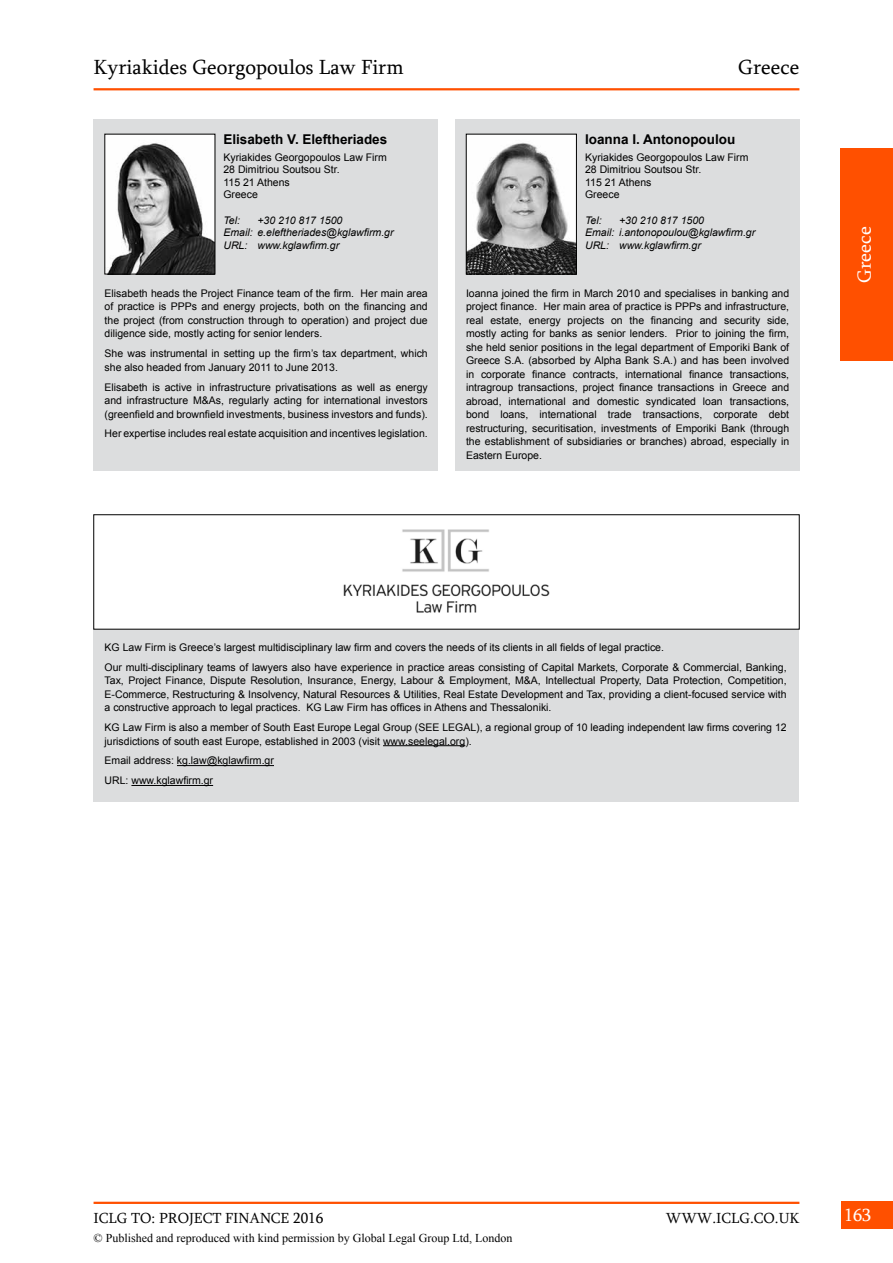
<style>
.page{position:relative;width:893px;height:1263px;background:#fff}
.page>*{position:absolute;margin:0;border:0;box-sizing:border-box;transform-origin:0 0}
.t1{font:21px "Sylfaen";color:#000}
.t2{font:19.5px "Sylfaen";color:#fff}
.t3{font:18px "Sylfaen";color:#fff}
.t4{font:15px "Sylfaen";color:#000}
.t5{font:700 13.5px "Arial";color:#000}
.t6{font:12px "Times New Roman";color:#000}
.t7{font:10.5px/13.5px "Arial";color:#000}
.t8{font:italic 10.5px/12.6px "Arial";color:#000}
</style>
<div class="page">
<div style="left:841px;top:1201px;width:52px;height:28px;background:#ff5000"></div>
<hr style="left:94px;top:1202px;width:705px;height:2px;background:#ff5000">
<hr style="left:94px;top:88px;width:705px;height:2px;background:#ff5000">
<div style="left:840px;top:148px;width:53px;height:213px;background:#ff5000"></div>
<div style="left:94px;top:629px;width:705px;height:172px;background:#dcddde"></div>
<img style="left:343px;top:529px;width:207px;height:84px">
<hr style="left:383px;top:745px;width:82px;height:1px;background:#000">
<hr style="left:177px;top:765px;width:97px;height:1px;background:#000">
<hr style="left:131px;top:785px;width:82px;height:1px;background:#000">
<div style="left:94px;top:119px;width:344px;height:352px;background:#dcddde"></div>
<img style="left:107px;top:136px;width:106px;height:136px">
<div style="left:105px;top:134px;width:110px;height:140px;border:1px solid #000"></div>
<div style="left:455px;top:119px;width:344px;height:352px;background:#dcddde"></div>
<img style="left:468px;top:136px;width:107px;height:136px">
<div style="left:466px;top:134px;width:111px;height:140px;border:1px solid #000"></div>
<h1 class="t1" style="left:94px;top:53px;width:312px">Kyriakides Georgopoulos Law Firm</h1>
<h1 class="t1" style="left:738px;top:53px;width:63px">Greece</h1>
<p class="t5" style="left:223px;top:130px;width:165px">Elisabeth V. Eleftheriades</p>
<p class="t7" style="left:223px;top:151px;width:165px;line-height:12.6px">Kyriakides Georgopoulos Law Firm<br>28 Dimitriou Soutsou Str.<br>115 21 Athens<br>Greece</p>
<p class="t8" style="left:223px;top:214px;width:18px">Tel:</p>
<p class="t8" style="left:223px;top:214px;width:172px;text-indent:34px">+30 210 817 1500<br>Email: e.eleftheriades@kglawfirm.gr<br>URL: www.kglawfirm.gr</p>
<p class="t7" style="left:105px;top:286px;width:325px;text-align:justify">Elisabeth heads the Project Finance team of the firm. Her main area of practice is PPPs and energy projects, both on the financing and the project (from construction through to operation) and project due diligence side, mostly acting for senior lenders.</p>
<p class="t7" style="left:105px;top:347px;width:325px">She was instrumental in setting up the firm’s tax department, which she also headed from January 2011 to June 2013.</p>
<p class="t7" style="left:105px;top:380px;width:325px;text-align:justify">Elisabeth is active in infrastructure privatisations as well as energy and infrastructure M&amp;As, regularly acting for international investors (greenfield and brownfield investments, business investors and funds).</p>
<p class="t7" style="left:105px;top:427px;width:325px">Her expertise includes real estate acquisition and incentives legislation.</p>
<p class="t5" style="left:585px;top:130px;width:152px">Ioanna I. Antonopoulou</p>
<p class="t7" style="left:585px;top:151px;width:165px;line-height:12.6px">Kyriakides Georgopoulos Law Firm<br>28 Dimitriou Soutsou Str.<br>115 21 Athens<br>Greece</p>
<p class="t8" style="left:585px;top:214px;width:18px">Tel:</p>
<p class="t8" style="left:585px;top:214px;width:172px;text-indent:34px">+30 210 817 1500<br>Email: i.antonopoulou@kglawfirm.gr<br>URL: www.kglawfirm.gr</p>
<p class="t7" style="left:466px;top:286px;width:325px;text-align:justify">Ioanna joined the firm in March 2010 and specialises in banking and project finance. Her main area of practice is PPPs and infrastructure, real estate, energy projects on the financing and security side, mostly acting for banks as senior lenders. Prior to joining the firm, she held senior positions in the legal department of Emporiki Bank of Greece S.A. (absorbed by Alpha Bank S.A.) and has been involved in corporate finance contracts, international finance transactions, intragroup transactions, project finance transactions in Greece and abroad, international and domestic syndicated loan transactions, bond loans, international trade transactions, corporate debt restructuring, securitisation, investments of Emporiki Bank (through the establishment of subsidiaries or branches) abroad, especially in Eastern Europe.</p>
<h2 class="t2" style="left:851px;top:283px;width:58px;rotate:-90deg">Greece</h2>
<p class="t7" style="left:105px;top:637px;width:684px;line-height:20px">KG Law Firm is Greece’s largest multidisciplinary law firm and covers the needs of its clients in all fields of legal practice.<br>Our multi-disciplinary teams of lawyers also have experience in practice areas consisting of Capital Markets, Corporate &amp; Commercial, Banking,</p>
<p class="t7" style="left:105px;top:674px;width:684px;text-align:justify">Tax, Project Finance, Dispute Resolution, Insurance, Energy, Labour &amp; Employment, M&amp;A, Intellectual Property, Data Protection, Competition, E-Commerce, Restructuring &amp; Insolvency, Natural Resources &amp; Utilities, Real Estate Development and Tax, providing a client-focused service with a constructive approach to legal practices. KG Law Firm has offices in Athens and Thessaloniki.</p>
<p class="t7" style="left:105px;top:721px;width:684px">KG Law Firm is also a member of South East Europe Legal Group (SEE LEGAL), a regional group of 10 leading independent law firms covering 12 jurisdictions of south east Europe, established in 2003 (visit www.seelegal.org).</p>
<p class="t7" style="left:105px;top:751px;width:171px;line-height:20px">Email address: kg.law@kglawfirm.gr<br>URL: www.kglawfirm.gr</p>
<h3 class="t4" style="left:94px;top:1208px;width:231px">ICLG TO: PROJECT FINANCE 2016</h3>
<h3 class="t4" style="left:666px;top:1208px;width:135px">WWW.ICLG.CO.UK</h3>
<h3 class="t3" style="left:844px;top:1202px;width:28px">163</h3>
<p class="t6" style="left:94px;top:1229px;width:420px">© Published and reproduced with kind permission by Global Legal Group Ltd, London</p>
</div>
